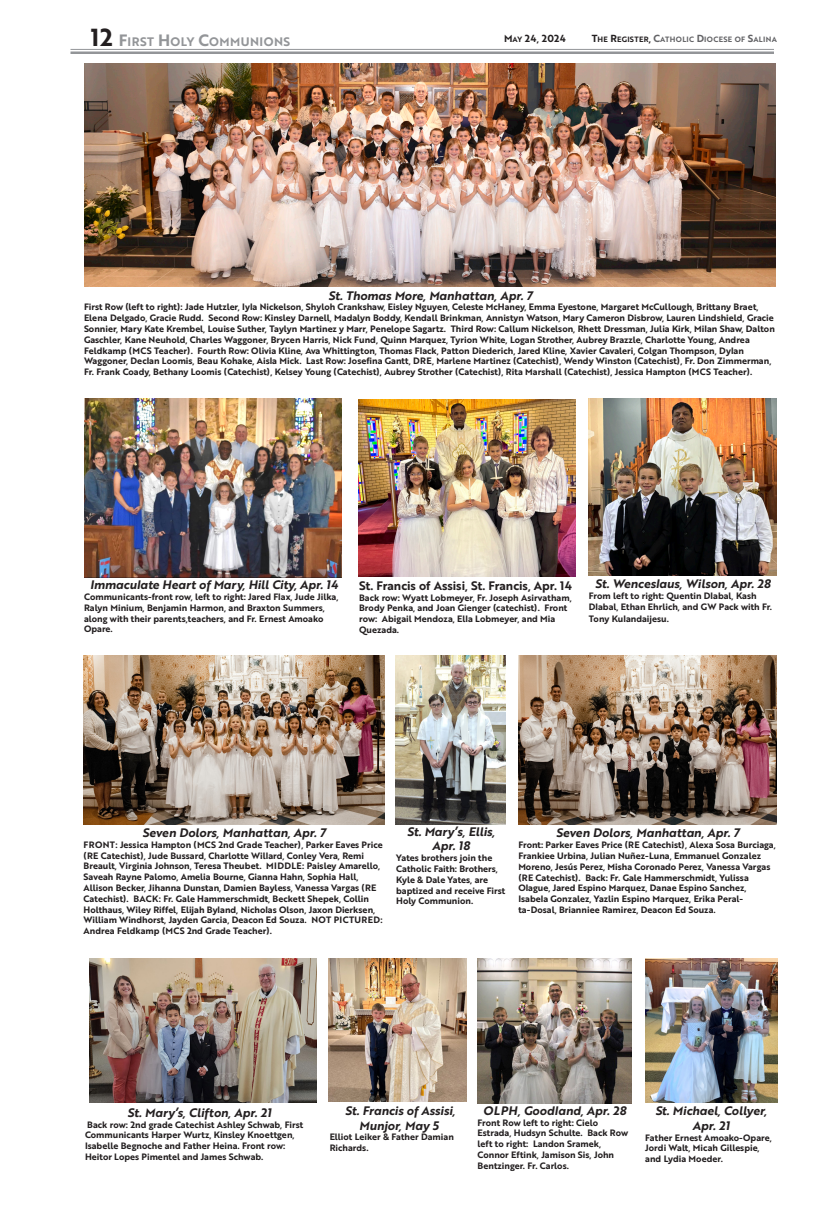
<style>
.page{position:relative;width:819px;height:1224px;background:#fff}
.page>*{position:absolute;margin:0;border:0;box-sizing:border-box;transform-origin:0 0}
.Cutline{font:12px/14.4px "Brother 1816 Bold Italic";color:#231f20;text-align:center}
.Photo_credit{font:12px/14.4px "Brother 1816 Bold Italic";color:#231f20;text-align:center}
.Cutline-2{font:12px "Brother 1816 Bold";color:#231f20}
.t1{font:12px "Brother 1816 Bold";letter-spacing:.04em;color:#939598}
.t2{font:10px "Brother 1816 Bold";letter-spacing:.04em;color:#231f20}
.Photo_credit-2{font:9px/10.8px "Brother 1816 Bold";color:#231f20}
.Cutline-3{font:9px/10.8px "Brother 1816 Bold";color:#231f20}
.t3{font:7.5px "Brother 1816 Bold";letter-spacing:.04em;color:#636366}
.s1{font-size:24px;color:#231f20}
.s2{font-size:16px}
.s3{font-size:7.5px}
.s4{font-size:10px;color:#231f20}
.s5{color:#231f20}
.s6{font-size:10px}
</style>
<div class="page">
<hr style="left:70px;top:49px;width:704px;height:1px;background:#939598">
<hr style="left:70px;top:52px;width:704px;height:2px;background:#939598">
<img style="left:84px;top:656px;width:300px;height:169px">
<img style="left:84px;top:398px;width:258px;height:180px">
<img style="left:84px;top:63px;width:692px;height:224px">
<img style="left:519px;top:656px;width:257px;height:169px">
<img style="left:395px;top:655px;width:111px;height:169px">
<img style="left:359px;top:399px;width:217px;height:178px">
<img style="left:589px;top:398px;width:188px;height:178px">
<img style="left:478px;top:958px;width:154px;height:146px">
<img style="left:89px;top:958px;width:228px;height:144px">
<img style="left:329px;top:958px;width:137px;height:144px">
<img style="left:646px;top:958px;width:131px;height:145px">
<p class="t1" style="left:91px;top:33px;width:201px"><span class="s1">12</span> <span class="s2">F</span>IRST <span class="s2">H</span>OLY <span class="s2">C</span>OMM UNIONS</p>
<p class="t2" style="left:504px;top:31px;width:63px">M<span class="s3">AY</span> 24, 2024</p>
<p class="t3" style="left:592px;top:34px;width:187px"><span class="s4">T</span><span class="s5">HE</span> <span class="s4">R</span><span class="s5">EGISTER</span><span class="s4">,</span> <span class="s6">C</span>ATHOLIC <span class="s6">D</span>IOCESE OF <span class="s6">S</span>ALINA</p>
<p class="Photo_credit" style="left:328px;top:288px;width:206px">St. Thomas More, Manhattan, Apr. 7</p>
<p class="Photo_credit-2" style="left:84px;top:301px;width:692px">First Row (left to right): Jade Hutzler, Iyla Nickelson, Shyloh Crankshaw, Eisley Nguyen, Celeste McHaney, Emma Eyestone, Margaret McCullough, Brittany Braet, Elena Delgado, Gracie Rudd. Second Row: Kinsley Darnell, Madalyn Boddy, Kendall Brinkman, Annistyn Watson, Mary Cameron Disbrow, Lauren Lindshield, Gracie Sonnier, Mary Kate Krembel, Louise Suther, Taylyn Martinez y Marr, Penelope Sagartz. Third Row: Callum Nickelson, Rhett Dressman, Julia Kirk, Milan Shaw, Dalton Gaschler, Kane Neuhold, Charles Waggoner, Brycen Harris, Nick Fund, Quinn Marquez, Tyrion White, Logan Strother, Aubrey Brazzle, Charlotte Young, Andrea Feldkamp (MCS Teacher). Fourth Row: Olivia Kline, Ava Whittington, Thomas Flack, Patton Diederich, Jared Kline, Xavier Cavaleri, Colgan Thompson, Dylan Waggoner, Declan Loomis, Beau Kohake, Aisla Mick. Last Row: Josefina Gantt, DRE, Marlene Martinez (Catechist), Wendy Winston (Catechist), Fr. Don Zimmerman, Fr. Frank Coady, Bethany Loomis (Catechist), Kelsey Young (Catechist), Aubrey Strother (Catechist), Rita Marshall (Catechist), Jessica Hampton (MCS Teacher).</p>
<p class="Photo_credit" style="left:90px;top:577px;width:250px">Immaculate Heart of Mary, Hill City, Apr. 14</p>
<p class="Photo_credit-2" style="left:84px;top:591px;width:256px">Communicants-front row, left to right: Jared Flax, Jude Jilka, Ralyn Minium, Benjamin Harmon, and Braxton Summers, along with their parents,teachers, and Fr. Ernest Amoako Opare.</p>
<p class="Cutline-2" style="left:359px;top:576px;width:215px">St. Francis of Assisi, St. Francis, Apr. 14</p>
<p class="Cutline-3" style="left:359px;top:592px;width:214px">Back row: Wyatt Lobmeyer, Fr. Joseph Asirvatham, Brody Penka, and Joan Gienger (catechist). Front row: Abigail Mendoza, Ella Lobmeyer, and Mia Quezada.</p>
<p class="Cutline" style="left:595px;top:576px;width:177px">St. Wenceslaus, Wilson, Apr. 28</p>
<p class="Cutline-3" style="left:589px;top:590px;width:185px">From left to right: Quentin Dlabal, Kash<br>Dlabal, Ethan Ehrlich, and GW Pack with Fr.</p>
<p class="Cutline-3" style="left:589px;top:613px;width:82px">Tony Kulandaijesu.</p>
<p class="Cutline" style="left:143px;top:825px;width:185px">Seven Dolors, Manhattan, Apr. 7</p>
<p class="Cutline-3" style="left:84px;top:839px;width:301px">FRONT: Jessica Hampton (MCS 2nd Grade Teacher), Parker Eaves Price (RE Catechist), Jude Bussard, Charlotte Willard, Conley Vera, Remi Breault, Virginia Johnson, Teresa Theubet. MIDDLE: Paisley Amarello, Saveah Rayne Palomo, Amelia Bourne, Gianna Hahn, Sophia Hall, Allison Becker, Jihanna Dunstan, Damien Bayless, Vanessa Vargas (RE Catechist). BACK: Fr. Gale Hammerschmidt, Beckett Shepek, Collin Holthaus, Wiley Riffel, Elijah Byland, Nicholas Olson, Jaxon Dierksen, William Windhorst, Jayden Garcia, Deacon Ed Souza. NOT PICTURED:<br>Andrea Feldkamp (MCS 2nd Grade Teacher).</p>
<p class="Photo_credit" style="left:407px;top:824px;width:90px">St. Mary’s, Ellis,<br>Apr. 18</p>
<p class="Photo_credit-2" style="left:396px;top:852px;width:111px">Yates brothers join the<br>Catholic Faith: Brothers,<br>Kyle &amp; Dale Yates, are baptized and receive First<br>Holy Communion.</p>
<p class="Cutline" style="left:556px;top:826px;width:185px">Seven Dolors, Manhattan, Apr. 7</p>
<p class="Photo_credit-2" style="left:518px;top:839px;width:259px">Front: Parker Eaves Price (RE Catechist), Alexa Sosa Burciaga, Frankiee Urbina, Julian Nuñez-Luna, Emmanuel Gonzalez Moreno, Jesús Perez, Misha Coronado Perez, Vanessa Vargas (RE Catechist). Back: Fr. Gale Hammerschmidt, Yulissa Olague, Jared Espino Marquez, Danae Espino Sanchez, Isabela Gonzalez, Yazlin Espino Marquez, Erika Peral&shy;ta-Dosal, Brianniee Ramirez, Deacon Ed Souza.</p>
<p class="Cutline" style="left:128px;top:1105px;width:145px">St. Mary’s, Clifton, Apr. 21</p>
<p class="Cutline-3" style="left:85px;top:1119px;width:220px">Back row: 2nd grade Catechist Ashley Schwab, First Communicants Harper Wurtz, Kinsley Knoettgen, Isabelle Begnoche and Father Heina. Front row:<br>Heitor Lopes Pimentel and James Schwab.</p>
<p class="Cutline" style="left:345px;top:1103px;width:112px">St. Francis of Assisi,<br>Munjor, May 5</p>
<p class="Cutline-3" style="left:330px;top:1131px;width:126px">Elliot Leiker &amp; Father Damian<br>Richards.</p>
<p class="Photo_credit" style="left:483px;top:1103px;width:145px">OLPH, Goodland, Apr. 28</p>
<p class="Photo_credit-2" style="left:478px;top:1117px;width:152px">Front Row left to right: Cielo<br>Estrada, Hudsyn Schulte. Back Row left to right: Landon Sramek,<br>Connor Eftink, Jamison Sis, John<br>Bentzinger. Fr. Carlos.</p>
<p class="Cutline" style="left:655px;top:1104px;width:113px">St. Michael, Collyer,<br>Apr. 21</p>
<p class="Cutline-3" style="left:645px;top:1132px;width:128px">Father Ernest Amoako-Opare,<br>Jordi Walt, Micah Gillespie, and Lydia Moeder.</p>
</div>
